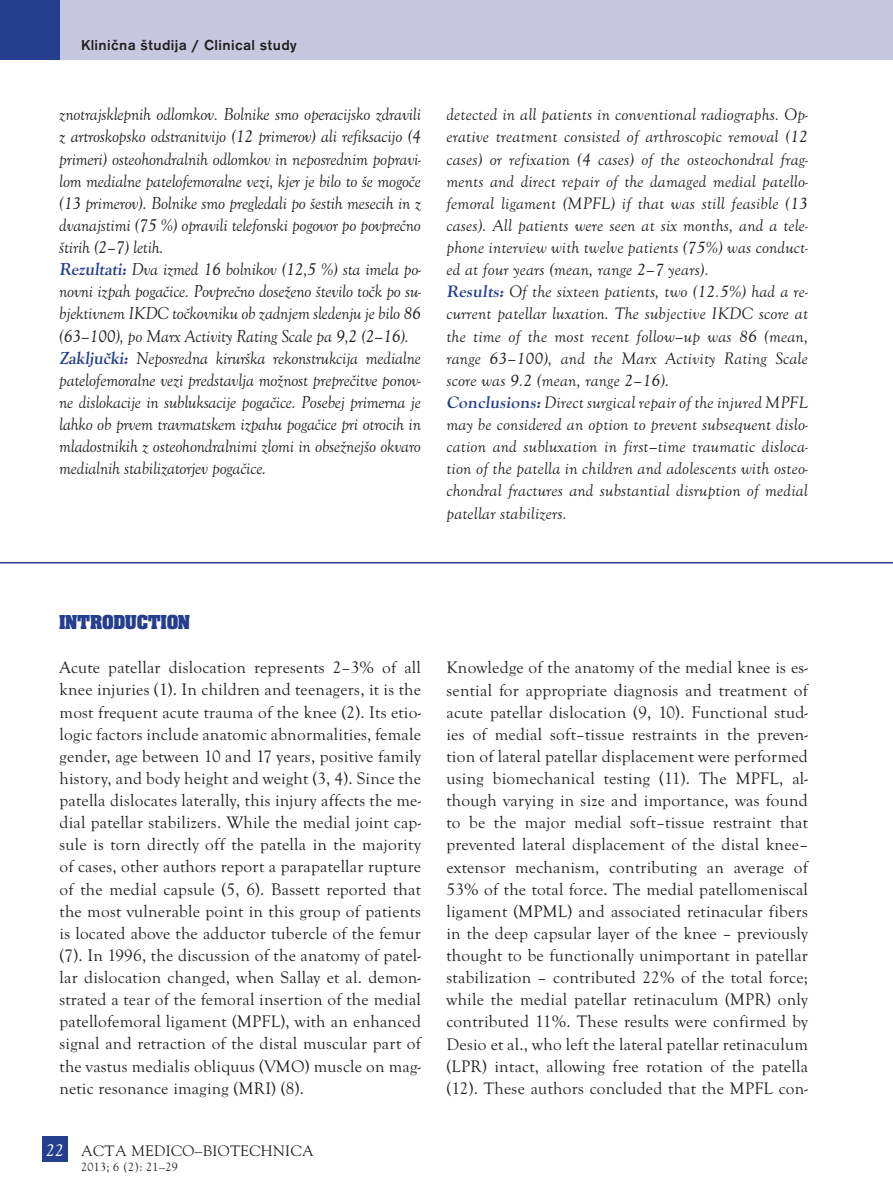
<style>
.page{position:relative;width:893px;height:1191px;background:#fff}
.page>*{position:absolute;margin:0;border:0;box-sizing:border-box;transform-origin:0 0}
.t1{font:700 21px "Aachen PCE";letter-spacing:.015em;color:#253f8e}
.t2{font:italic 18px/22px "Goudy Old Sty TCE";letter-spacing:-.01em;color:#231f20}
.t3{font:17.25px/22px "Goudy Old Sty TCE";letter-spacing:.015em;color:#231f20;text-align:justify}
.t4{font:italic 17.25px/22px "Goudy Old Sty TCE";letter-spacing:.01em;color:#231f20}
.t5{font:500 15px "Accius TCE";letter-spacing:.025em;color:#231f20}
.t6{font:15px "MM Goudy";letter-spacing:.025em;color:#231f20}
.t7{font:12px "MM Goudy";letter-spacing:.025em;color:#231f20}
.s1{font-weight:700;font-style:normal;color:#253f8e}
.s2{font-family:"Goudy Old Sty TCE";font-style:italic;font-size:18px;color:#fff}
</style>
<div class="page">
<div style="left:42px;top:1135px;width:26px;height:26px;background:#253f8e"></div>
<div style="left:0;top:0;width:893px;height:60px;background:#c7c7e0"></div>
<div style="left:0;top:0;width:60px;height:60px;background:#253f8e"></div>
<hr style="left:0;top:562px;width:893px;height:1px;background:#253f8e">
<p class="t5" style="left:81px;top:36px;width:217px">Klinična študija / Clinical study</p>
<p class="t5" style="left:81px;top:36px;width:230px">Pregledni članek / Review article</p>
<p class="t2" style="left:59px;top:104px;width:363px">znotrajsklepnih odlomkov. Bolnike smo operacijsko zdravili z artroskopsko odstranitvijo (12 primerov) ali refiksacijo (4 primeri) osteohondralnih odlomkov in neposrednim popravi&shy;lom medialne patelofemoralne vezi, kjer je bilo to še mogoče (13 primerov). Bolnike smo pregledali po šestih mesecih in z dvanajstimi (75 %) opravili telefonski pogovor po povprečno štirih (2–7) letih.<br><span class="s1">Rezultati:</span> Dva izmed 16 bolnikov (12,5 %) sta imela po&shy;novni izpah pogačice. Povprečno doseženo število točk po su&shy;bjektivnem IKDC točkovniku ob zadnjem sledenju je bilo 86 (63–100), po Marx Activity Rating Scale pa 9,2 (2–16).<br><span class="s1">Zaključki:</span> Neposredna kirurška rekonstrukcija medialne patelofemoralne vezi predstavlja možnost preprečitve ponov&shy;ne dislokacije in subluksacije pogačice. Posebej primerna je lahko ob prvem travmatskem izpahu pogačice pri otrocih in mladostnikih z osteohondralnimi zlomi in obsežnejšo okvaro medialnih stabilizatorjev pogačice.</p>
<p class="t4" style="left:446px;top:104px;width:363px">detected in all patients in conventional radiographs. Op&shy;erative treatment consisted of arthroscopic removal (12 cases) or refixation (4 cases) of the osteochondral frag&shy;ments and direct repair of the damaged medial patello&shy;femoral ligament (MPFL) if that was still feasible (13 cases). All patients were seen at six months, and a tele&shy;phone interview with twelve patients (75%) was conduct&shy;ed at four years (mean, range 2–7 years).<br><span class="s1">Results:</span> Of the sixteen patients, two (12.5%) had a re&shy;current patellar luxation. The subjective IKDC score at the time of the most recent follow–up was 86 (mean, range 63–100), and the Marx Activity Rating Scale score was 9.2 (mean, range 2–16).<br><span class="s1">Conclusions:</span> Direct surgical repair of the injured MPFL may be considered an option to prevent subsequent dislo&shy;cation and subluxation in first–time traumatic disloca&shy;tion of the patella in children and adolescents with osteo&shy;chondral fractures and substantial disruption of medial patellar stabilizers.</p>
<p class="t1" style="left:60px;top:611px;width:132px">INTRODUCTION</p>
<p class="t3" style="left:60px;top:657px;width:363px">Acute patellar dislocation represents 2–3% of all knee injuries (1). In children and teenagers, it is the most frequent acute trauma of the knee (2). Its etio&shy;logic factors include anatomic abnormalities, female gender, age between 10 and 17 years, positive family history, and body height and weight (3, 4). Since the patella dislocates laterally, this injury affects the me&shy;dial patellar stabilizers. While the medial joint cap&shy;sule is torn directly off the patella in the majority of cases, other authors report a parapatellar rupture of the medial capsule (5, 6). Bassett reported that the most vulnerable point in this group of patients is located above the adductor tubercle of the femur (7). In 1996, the discussion of the anatomy of patel&shy;lar dislocation changed, when Sallay et al. demon&shy;strated a tear of the femoral insertion of the medial patellofemoral ligament (MPFL), with an enhanced signal and retraction of the distal muscular part of the vastus medialis obliquus (VMO) muscle on mag&shy;netic resonance imaging (MRI) (8).</p>
<p class="t3" style="left:446px;top:657px;width:363px">Knowledge of the anatomy of the medial knee is es&shy;sential for appropriate diagnosis and treatment of acute patellar dislocation (9, 10). Functional stud&shy;ies of medial soft–tissue restraints in the preven&shy;tion of lateral patellar displacement were performed using biomechanical testing (11). The MPFL, al&shy;though varying in size and importance, was found to be the major medial soft–tissue restraint that prevented lateral displacement of the distal knee– extensor mechanism, contributing an average of 53% of the total force. The medial patellomeniscal ligament (MPML) and associated retinacular fibers in the deep capsular layer of the knee – previously thought to be functionally unimportant in patellar stabilization – contributed 22% of the total force; while the medial patellar retinaculum (MPR) only contributed 11%. These results were confirmed by Desio et al., who left the lateral patellar retinaculum (LPR) intact, allowing free rotation of the patella (12). These authors concluded that the MPFL con-</p>
<p class="t6" style="left:46px;top:1141px;width:269px"><span class="s2">22</span> ACTA MEDICO–BIOTECHNICA</p>
<p class="t7" style="left:81px;top:1159px;width:98px">2013; 6 (2): 21–29</p>
</div>
